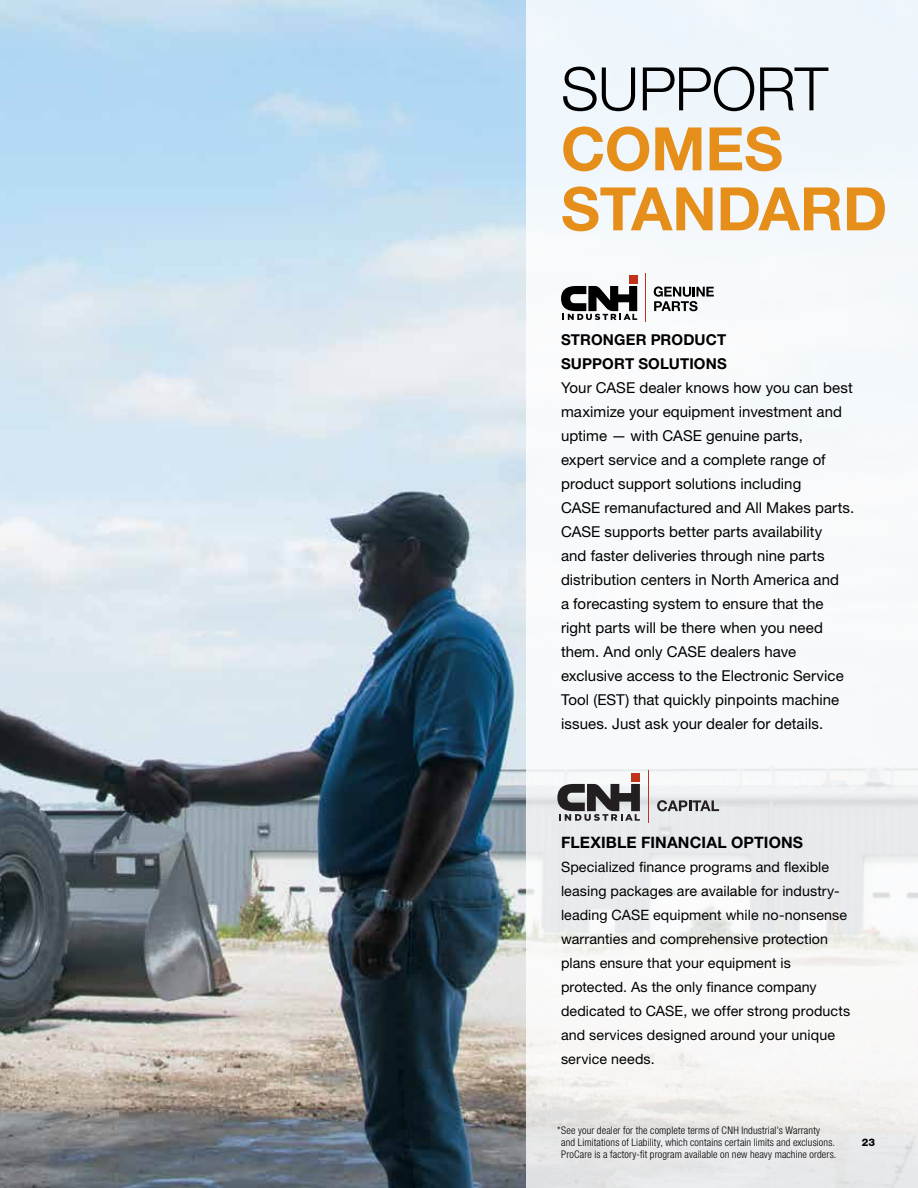
<style>
.page{position:relative;width:918px;height:1188px;background:#fff}
.page>*{position:absolute;margin:0;border:0;box-sizing:border-box;transform-origin:0 0}
.t1{font:700 60px/60px "Helvetica Neue LT Std";letter-spacing:-.005em;color:#e58e1a}
.t2{font:300 60px "Helvetica Neue LT Std";letter-spacing:-.015em;color:#000}
.t3{font:700 15.75px "Helvetica Neue LT Std";letter-spacing:.01em;color:#000}
.t4{font:15px/24px "Helvetica Neue LT Std";letter-spacing:.005em;color:#000}
.t5{font:700 15px/24px "Helvetica Neue LT Std";letter-spacing:.01em;color:#000}
.t6{font:14.25px/24px "Helvetica Neue LT Std";letter-spacing:.005em;color:#000}
.t7{font:300 condensed 10.5px/12px "Helvetica Neue LT Pro";letter-spacing:.01em;color:#000}
.t8{font:800 10.5px "Helvetica Neue LT Std";color:#000}
</style>
<div class="page">
<img style="left:0;top:0;width:526px;height:1188px">
<div style="left:526px;top:0;width:392px;height:1188px;background:linear-gradient(to bottom,#f4fbff,#f2f1ef)"></div>
<div style="left:631px;top:773px;width:9px;height:9px;background:#bf331a"></div>
<svg style="left:557px;top:784px;width:83px;height:37px;background:#787678"></svg>
<svg style="left:657px;top:800px;width:62px;height:11px"></svg>
<hr style="left:648px;top:770px;width:1px;height:53px;background:#bf331a">
<div style="left:629px;top:276px;width:8px;height:8px;background:#c0331a"></div>
<svg style="left:561px;top:286px;width:76px;height:34px"></svg>
<hr style="left:645px;top:273px;width:1px;height:49px;background:#c0331a">
<svg style="left:654px;top:286px;width:60px;height:25px"></svg>
<h1 class="t2" style="left:561px;top:52px;width:269px">SUPPORT</h1>
<h1 class="t1" style="left:561px;top:118px;width:328px">COMES<br>STANDARD</h1>
<p class="t5" style="left:561px;top:327px;width:167px">STRONGER PRODUCT<br>SUPPORT SOLUTIONS</p>
<p class="t4" style="left:561px;top:376px;width:295px">Your CASE dealer knows how you can best maximize your equipment investment and uptime — with CASE genuine parts,<br>expert service and a complete range of product support solutions including<br>CASE remanufactured and All Makes parts.<br>CASE supports better parts availability<br>and faster deliveries through nine parts distribution centers in North America and<br>a forecasting system to ensure that the right parts will be there when you need them. And only CASE dealers have exclusive access to the Electronic Service Tool (EST) that quickly pinpoints machine issues. Just ask your dealer for details.</p>
<p class="t3" style="left:561px;top:833px;width:244px">FLEXIBLE FINANCIAL OPTIONS</p>
<p class="t6" style="left:561px;top:855px;width:291px">Specialized finance programs and flexible leasing packages are available for industry&shy;leading CASE equipment while no-nonsense warranties and comprehensive protection plans ensure that your equipment is protected. As the only finance company dedicated to CASE, we offer strong products and services designed around your unique service needs.</p>
<p class="t7" style="left:561px;top:1124px;width:277px;text-indent:-4px">*See your dealer for the complete terms of CNH Industrial’s Warranty and Limitations of Liability, which contains certain limits and exclusions.<br>ProCare is a factory-fit program available on new heavy machine orders.</p>
<p class="t8" style="left:862px;top:1136px;width:15px">23</p>
</div>
